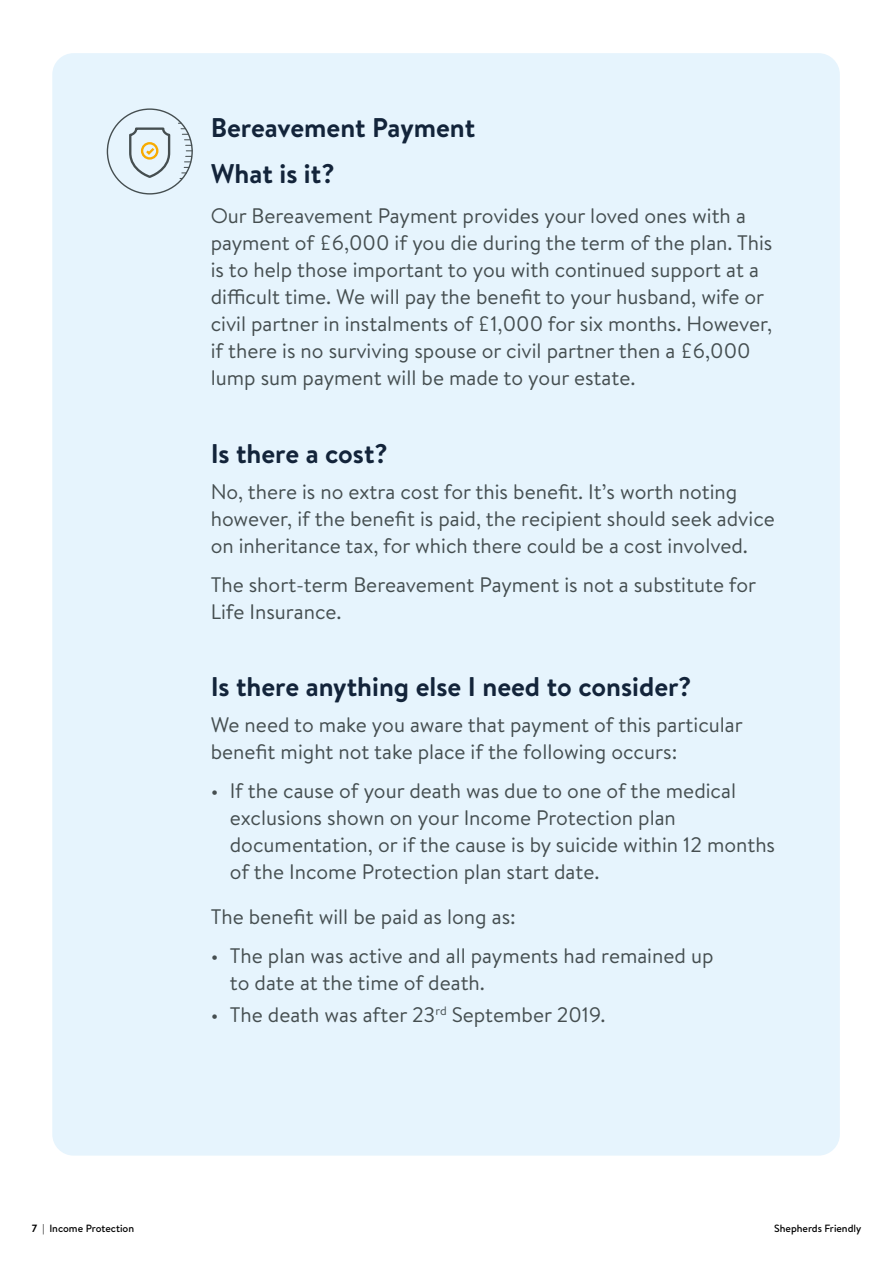
<style>
.page{position:relative;width:893px;height:1263px;background:#fff}
.page>*{position:absolute;margin:0;border:0;box-sizing:border-box;transform-origin:0 0}
.t1{font:700 27px/46.5px "Brandon Text";color:#13243a}
.t2{font:21px/27px "Brandon Text";color:#454e50}
.t3{font:500 10.5px "Brandon Text";color:#000}
.s1{font-weight:700}
</style>
<div class="page">
<div style="left:52px;top:53px;width:788px;height:1102px;background:#e6f4fd;border-radius:21px"></div>
<svg style="left:178px;top:123px;width:14px;height:56px"></svg>
<svg style="left:129px;top:127px;width:42px;height:51px"></svg>
<p class="t1" style="left:211px;top:103px;width:266px">Bereavement Payment<br>What is it?</p>
<p class="t2" style="left:211px;top:201px;width:563px">Our Bereavement Payment provides your loved ones with a payment of £6,000 if you die during the term of the plan. This is to help those important to you with continued support at a difficult time. We will pay the benefit to your husband, wife or civil partner in instalments of £1,000 for six months. However, if there is no surviving spouse or civil partner then a £6,000 lump sum payment will be made to your estate.</p>
<p class="t1" style="left:211px;top:430px;width:179px">Is there a cost?</p>
<p class="t2" style="left:211px;top:477px;width:566px">No, there is no extra cost for this benefit. It’s worth noting however, if the benefit is paid, the recipient should seek advice on inheritance tax, for which there could be a cost involved.</p>
<p class="t2" style="left:211px;top:571px;width:547px">The short-term Bereavement Payment is not a substitute for<br>Life Insurance.</p>
<p class="t1" style="left:211px;top:663px;width:482px">Is there anything else I need to consider?</p>
<p class="t2" style="left:211px;top:710px;width:534px">We need to make you aware that payment of this particular benefit might not take place if the following occurs:</p>
<p class="t2" style="left:230px;top:777px;width:547px;text-indent:-19px">• If the cause of your death was due to one of the medical exclusions shown on your Income Protection plan documentation, or if the cause is by suicide within 12 months of the Income Protection plan start date.</p>
<p class="t2" style="left:211px;top:902px;width:307px">The benefit will be paid as long as:</p>
<p class="t2" style="left:230px;top:942px;width:485px;text-indent:-19px">• The plan was active and all payments had remained up to date at the time of death.</p>
<p class="t2" style="left:211px;top:1000px;width:396px">• The death was after 23<sup>rd</sup> September 2019.</p>
<p class="t3" style="left:32px;top:1221px;width:104px"><span class="s1">7</span> | Income Protection</p>
<p class="t3" style="left:774px;top:1221px;width:89px">Shepherds Friendly</p>
</div>
